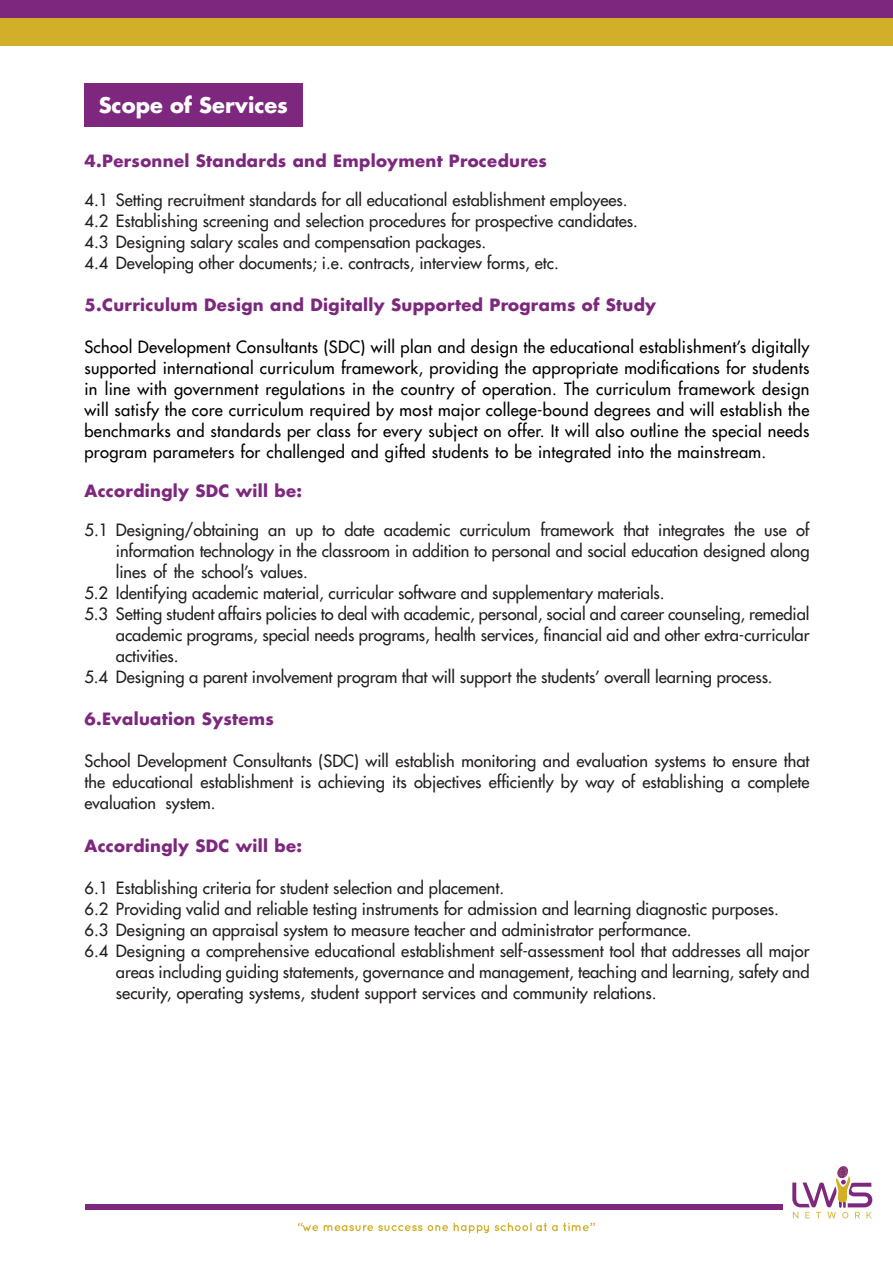
<style>
.page{position:relative;width:893px;height:1263px;background:#fff}
.page>*{position:absolute;margin:0;border:0;box-sizing:border-box;transform-origin:0 0}
.t1{font:700 21px "Futura LT";color:#fff}
.Paragraph_Style_2{font:16.5px/21px "Futura LT";color:#231f20;text-align:justify}
.t2{font:16.5px/21px "Futura LT";letter-spacing:.02em;color:#000;text-align:justify}
.t3{font:700 16.5px "Futura LT";letter-spacing:.02em;color:#7d287e}
</style>
<div class="page">
<div style="left:0;top:0;width:893px;height:18px;background:#7d287e"></div>
<div style="left:0;top:18px;width:893px;height:28px;background:#d2af29"></div>
<div style="left:85px;top:1204px;width:698px;height:5px;background:#7d287e"></div>
<svg style="left:298px;top:1223px;width:20px;height:8px"></svg>
<svg style="left:324px;top:1225px;width:124px;height:6px"></svg>
<svg style="left:454px;top:1223px;width:35px;height:10px"></svg>
<svg style="left:495px;top:1223px;width:100px;height:8px"></svg>
<svg style="left:792px;top:1166px;width:80px;height:52px"></svg>
<div style="left:84px;top:83px;width:218px;height:44px;background:#7d287e"></div>
<p class="t1" style="left:99px;top:91px;width:191px">Scope of Services</p>
<p class="t3" style="left:84px;top:150px;width:464px">4.Personnel Standards and Employment Procedures</p>
<p class="Paragraph_Style_2" style="left:84px;top:189px;width:545px">4.1 Setting recruitment standards for all educational establishment employees.</p>
<p class="Paragraph_Style_2" style="left:84px;top:210px;width:555px">4.2 Establishing screening and selection procedures for prospective candidates.</p>
<p class="Paragraph_Style_2" style="left:84px;top:231px;width:403px">4.3 Designing salary scales and compensation packages.</p>
<p class="Paragraph_Style_2" style="left:84px;top:252px;width:476px">4.4 Developing other documents; i.e. contracts, interview forms, etc.</p>
<p class="t3" style="left:84px;top:294px;width:573px">5.Curriculum Design and Digitally Supported Programs of Study</p>
<p class="t2" style="left:84px;top:336px;width:726px">School Development Consultants (SDC) will plan and design the educational establishment’s digitally supported international curriculum framework, providing the appropriate modifications for students in line with government regulations in the country of operation. The curriculum framework design will satisfy the core curriculum required by most major college-bound degrees and will establish the benchmarks and standards per class for every subject on offer. It will also outline the special needs program parameters for challenged and gifted students to be integrated into the mainstream.</p>
<p class="t3" style="left:84px;top:480px;width:219px">Accordingly SDC will be:</p>
<p class="Paragraph_Style_2" style="left:116px;top:519px;width:695px;text-indent:-32px">5.1 Designing/obtaining an up to date academic curriculum framework that integrates the use of information technology in the classroom in addition to personal and social education designed along lines of the school’s values.</p>
<p class="Paragraph_Style_2" style="left:84px;top:582px;width:582px">5.2 Identifying academic material, curricular software and supplementary materials.</p>
<p class="Paragraph_Style_2" style="left:116px;top:603px;width:695px;text-indent:-32px">5.3 Setting student affairs policies to deal with academic, personal, social and career counseling, remedial academic programs, special needs programs, health services, financial aid and other extra-curricular activities.</p>
<p class="Paragraph_Style_2" style="left:84px;top:666px;width:690px">5.4 Designing a parent involvement program that will support the students’ overall learning process.</p>
<p class="t3" style="left:84px;top:708px;width:191px">6.Evaluation Systems</p>
<p class="Paragraph_Style_2" style="left:84px;top:750px;width:727px">School Development Consultants (SDC) will establish monitoring and evaluation systems to ensure that the educational establishment is achieving its objectives efficiently by way of establishing a complete evaluation system.</p>
<p class="t3" style="left:84px;top:834px;width:219px">Accordingly SDC will be:</p>
<p class="Paragraph_Style_2" style="left:84px;top:877px;width:421px">6.1 Establishing criteria for student selection and placement.</p>
<p class="Paragraph_Style_2" style="left:84px;top:898px;width:696px">6.2 Providing valid and reliable testing instruments for admission and learning diagnostic purposes.</p>
<p class="Paragraph_Style_2" style="left:84px;top:919px;width:609px">6.3 Designing an appraisal system to measure teacher and administrator performance.</p>
<p class="Paragraph_Style_2" style="left:116px;top:940px;width:695px;text-indent:-32px">6.4 Designing a comprehensive educational establishment self-assessment tool that addresses all major areas including guiding statements, governance and management, teaching and learning, safety and security, operating systems, student support services and community relations.</p>
</div>
